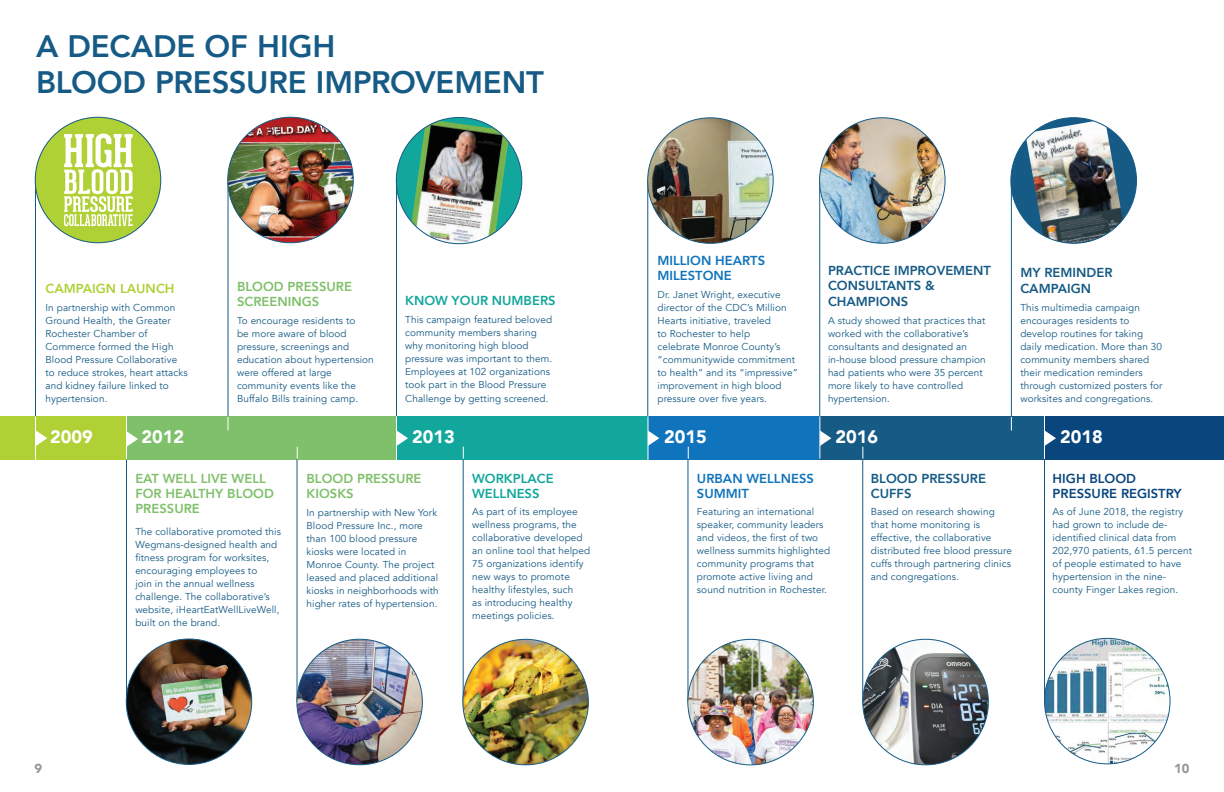
<style>
.page{position:relative;width:1224px;height:792px;background:#fff}
.page>*{position:absolute;margin:0;border:0;box-sizing:border-box;transform-origin:0 0}
.Head_1{font:800 31px/36px "Avenir";letter-spacing:-.005em;color:#165b85}
.Subhead-1_Caps{font:900 18px "Avenir";color:#fff}
.Subhead-1_Caps-2{font:800 13px/15px "Avenir";color:#7fc06a}
.Subhead-1_Caps-3{font:800 13px/15.5px "Avenir";color:#165b85}
.Subhead-1_Caps-4{font:800 13px/15px "Avenir";color:#1074bc}
.Subhead-1_Caps-5{font:800 13px/15px "Avenir";color:#12a79d}
.Subhead-1_Caps-6{font:800 13px/15px "Avenir";color:#09467d}
.Subhead-1_Caps-7{font:800 13px "Avenir";color:#b0d136}
.t1{font:900 13px "Avenir";color:#939598}
.Body{font:10px/13px "Avenir";letter-spacing:.01em;color:#165b85}
.Subhead-1_Caps-8{font:10px/13px "Avenir";letter-spacing:.01em;color:#165b85}
</style>
<div class="page">
<div style="left:0;top:416px;width:127px;height:43px;background:#b0d136"></div>
<div style="left:126px;top:416px;width:270px;height:43px;background:#7fc06a"></div>
<div style="left:396px;top:416px;width:252px;height:43px;background:#12a79d"></div>
<div style="left:648px;top:416px;width:173px;height:43px;background:#1074bc"></div>
<div style="left:819px;top:416px;width:226px;height:43px;background:#165b85"></div>
<div style="left:1044px;top:416px;width:180px;height:43px;background:#09467d"></div>
<hr style="left:35px;top:416px;width:1px;height:44px;background:#fff">
<svg style="left:463px;top:447px;width:1px;height:12px"></svg>
<svg style="left:297px;top:447px;width:1px;height:12px"></svg>
<hr style="left:126px;top:416px;width:1px;height:44px;background:#fff">
<svg style="left:688px;top:447px;width:1px;height:12px"></svg>
<svg style="left:862px;top:447px;width:1px;height:12px"></svg>
<hr style="left:1044px;top:415px;width:1px;height:44px;background:#fff">
<svg style="left:228px;top:417px;width:1px;height:14px"></svg>
<hr style="left:396px;top:416px;width:1px;height:45px;background:#fff">
<hr style="left:647px;top:416px;width:1px;height:44px;background:#fff">
<hr style="left:819px;top:416px;width:1px;height:43px;background:#fff">
<svg style="left:1011px;top:417px;width:1px;height:14px"></svg>
<svg style="left:127px;top:431px;width:11px;height:16px"></svg>
<svg style="left:397px;top:431px;width:11px;height:15px"></svg>
<svg style="left:648px;top:431px;width:11px;height:15px"></svg>
<svg style="left:820px;top:431px;width:11px;height:15px"></svg>
<svg style="left:1045px;top:431px;width:11px;height:15px"></svg>
<svg style="left:36px;top:431px;width:11px;height:15px"></svg>
<hr style="left:35px;top:176px;width:1px;height:240px;background:#165b85">
<hr style="left:228px;top:179px;width:1px;height:237px;background:#165b85">
<hr style="left:648px;top:180px;width:1px;height:236px;background:#165b85">
<hr style="left:819px;top:177px;width:1px;height:239px;background:#165b85">
<hr style="left:1011px;top:177px;width:1px;height:239px;background:#165b85">
<hr style="left:396px;top:177px;width:1px;height:239px;background:#165b85">
<hr style="left:126px;top:459px;width:1px;height:247px;background:#165b85">
<hr style="left:297px;top:459px;width:1px;height:243px;background:#165b85">
<hr style="left:463px;top:460px;width:1px;height:243px;background:#165b85">
<hr style="left:688px;top:460px;width:1px;height:243px;background:#165b85">
<hr style="left:862px;top:460px;width:1px;height:244px;background:#165b85">
<hr style="left:1044px;top:460px;width:1px;height:240px;background:#165b85">
<img style="left:228px;top:117px;width:125px;height:126px;border-radius:63px">
<img style="left:648px;top:118px;width:125px;height:125px;border-radius:63px">
<img style="left:820px;top:118px;width:125px;height:125px;border-radius:63px">
<div style="left:1011px;top:118px;width:125px;height:125px;background:#165b85;border-radius:50%"></div>
<img style="left:1026px;top:121px;width:97px;height:122px">
<div style="left:35px;top:117px;width:126px;height:126px;background:#b0d136;border-radius:50%"></div>
<svg style="left:64px;top:134px;width:69px;height:92px"></svg>
<div style="left:396px;top:117px;width:126px;height:127px;background:#12a79d;border-radius:50%"></div>
<img style="left:412px;top:121px;width:96px;height:123px">
<img style="left:126px;top:639px;width:126px;height:125px;border-radius:63px">
<img style="left:463px;top:639px;width:125px;height:126px;border-radius:63px">
<img style="left:297px;top:639px;width:125px;height:126px;border-radius:63px">
<img style="left:688px;top:639px;width:125px;height:126px;border-radius:63px">
<img style="left:1045px;top:638px;width:125px;height:126px;border-radius:63px">
<img style="left:863px;top:639px;width:125px;height:126px;border-radius:63px">
<p class="Head_1" style="left:36px;top:28px;width:509px">A DECADE OF HIGH<br>BLOOD PRESSURE IMPROVEMENT</p>
<p class="Subhead-1_Caps-7" style="left:46px;top:278px;width:131px">CAMPAIGN LAUNCH</p>
<p class="Body" style="left:46px;top:301px;width:144px">In partnership with Common<br>Ground Health, the Greater<br>Rochester Chamber of<br>Commerce formed the High<br>Blood Pressure Collaborative to reduce strokes, heart attacks and kidney failure linked to hypertension.</p>
<p class="Subhead-1_Caps-2" style="left:237px;top:279px;width:117px">BLOOD PRESSURE<br>SCREENINGS</p>
<p class="Body" style="left:237px;top:314px;width:138px">To encourage residents to<br>be more aware of blood pressure, screenings and education about hypertension were offered at large community events like the<br>Buffalo Bills training camp.</p>
<p class="Subhead-1_Caps-5" style="left:405px;top:293px;width:152px">KNOW YOUR NUMBERS</p>
<p class="Body" style="left:405px;top:313px;width:149px">This campaign featured beloved community members sharing why monitoring high blood pressure was important to them.<br>Employees at 102 organizations took part in the Blood Pressure</p>
<p class="Body" style="left:405px;top:392px;width:145px">Challenge by getting screened.</p>
<p class="Subhead-1_Caps-4" style="left:658px;top:253px;width:109px">MILLION HEARTS<br>MILESTONE</p>
<p class="Body" style="left:658px;top:288px;width:142px">Dr. Janet Wright, executive director of the CDC’s Million<br>Hearts initiative, traveled<br>to Rochester to help<br>celebrate Monroe County’s “communitywide commitment to health” and its “impressive” improvement in high blood pressure over five years.</p>
<p class="Subhead-1_Caps-3" style="left:828px;top:263px;width:165px">PRACTICE IMPROVEMENT<br>CONSULTANTS &amp;<br>CHAMPIONS</p>
<p class="Body" style="left:828px;top:314px;width:159px">A study showed that practices that worked with the collaborative’s consultants and designated an in-house blood pressure champion had patients who were 35 percent more likely to have controlled hypertension.</p>
<p class="Subhead-1_Caps-3" style="left:1020px;top:265px;width:94px;line-height:16px">MY REMINDER<br>CAMPAIGN</p>
<p class="Body" style="left:1020px;top:301px;width:144px">This multimedia campaign encourages residents to develop routines for taking daily medication. More than 30 community members shared their medication reminders through customized posters for worksites and congregations.</p>
<p class="Subhead-1_Caps" style="left:50px;top:422px;width:44px">2009</p>
<p class="Subhead-1_Caps" style="left:141px;top:422px;width:44px">2012</p>
<p class="Subhead-1_Caps" style="left:412px;top:422px;width:44px">2013</p>
<p class="Subhead-1_Caps" style="left:664px;top:422px;width:44px">2015</p>
<p class="Subhead-1_Caps" style="left:835px;top:422px;width:44px">2016</p>
<p class="Subhead-1_Caps" style="left:1060px;top:422px;width:44px">2018</p>
<p class="Subhead-1_Caps-2" style="left:135px;top:471px;width:140px">EAT WELL LIVE WELL<br>FOR HEALTHY BLOOD<br>PRESSURE</p>
<p class="Subhead-1_Caps-8" style="left:135px;top:525px;width:147px">The collaborative promoted this<br>Wegmans-designed health and fitness program for worksites, encouraging employees to<br>join in the annual wellness challenge. The collaborative’s website, iHeartEatWellLiveWell, built on the brand.</p>
<p class="Subhead-1_Caps-2" style="left:307px;top:471px;width:117px">BLOOD PRESSURE<br>KIOSKS</p>
<p class="Body" style="left:307px;top:506px;width:134px">In partnership with New York<br>Blood Pressure Inc., more than 100 blood pressure kiosks were located in<br>Monroe County. The project leased and placed additional kiosks in neighborhoods with higher rates of hypertension.</p>
<p class="Subhead-1_Caps-5" style="left:472px;top:471px;width:83px">WORKPLACE<br>WELLNESS</p>
<p class="Body" style="left:472px;top:505px;width:120px">As part of its employee wellness programs, the collaborative developed an online tool that helped<br>75 organizations identify new ways to promote healthy lifestyles, such<br>as introducing healthy meetings policies.</p>
<p class="Subhead-1_Caps-4" style="left:697px;top:471px;width:118px">URBAN WELLNESS<br>SUMMIT</p>
<p class="Body" style="left:697px;top:505px;width:135px">Featuring an international speaker, community leaders and videos, the first of two wellness summits highlighted community programs that promote active living and sound nutrition in Rochester.</p>
<p class="Subhead-1_Caps-3" style="left:871px;top:471px;width:117px;line-height:15px">BLOOD PRESSURE<br>CUFFS</p>
<p class="Body" style="left:871px;top:505px;width:143px">Based on research showing that home monitoring is effective, the collaborative distributed free blood pressure cuffs through partnering clinics and congregations.</p>
<p class="Subhead-1_Caps-6" style="left:1053px;top:471px;width:131px">HIGH BLOOD<br>PRESSURE REGISTRY</p>
<p class="Body" style="left:1053px;top:505px;width:141px">As of June 2018, the registry had grown to include de&shy;identified clinical data from<br>202,970 patients, 61.5 percent of people estimated to have hypertension in the nine&shy;county Finger Lakes region.</p>
<h3 class="t1" style="left:35px;top:758px;width:9px">9</h3>
<h3 class="t1" style="left:1174px;top:758px;width:17px">10</h3>
</div>
